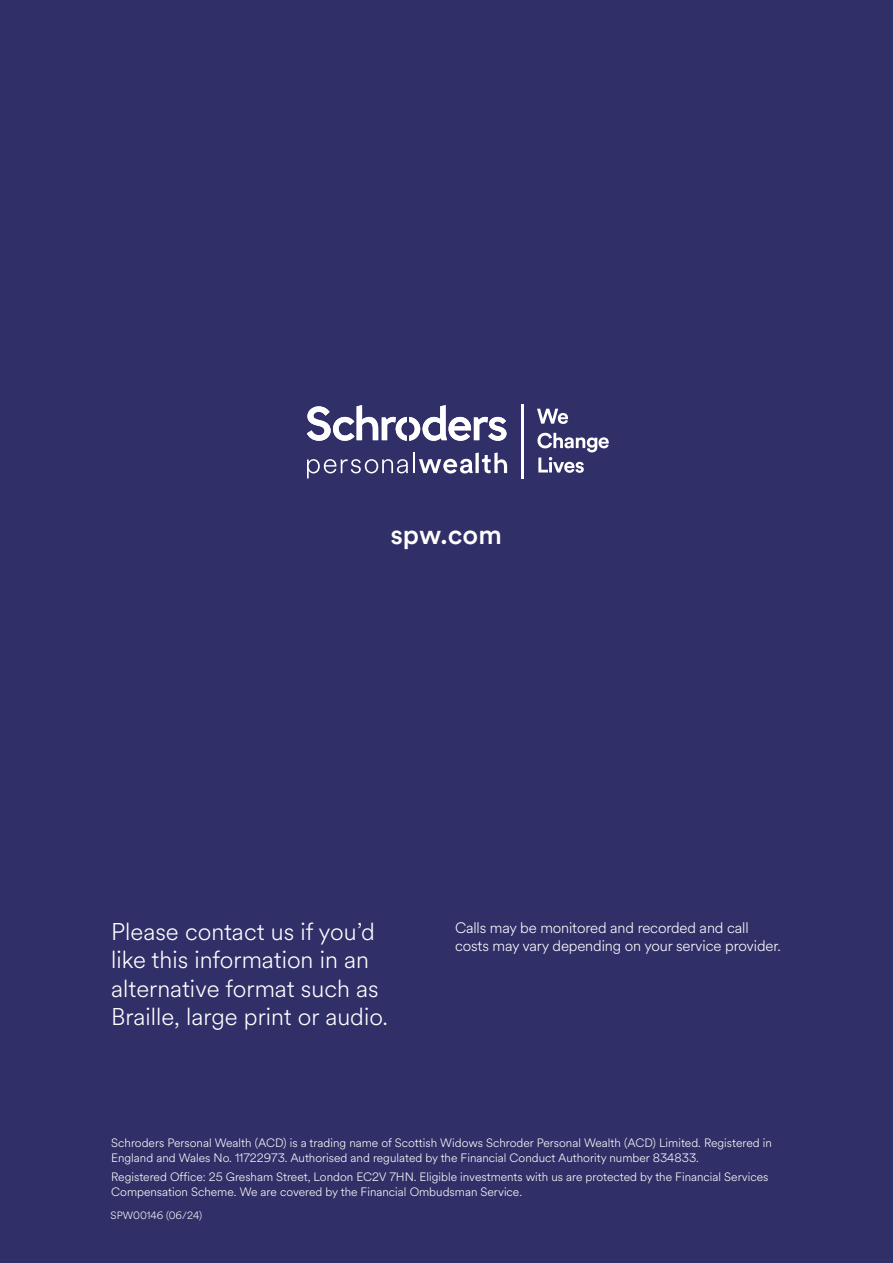
<style>
.page{position:relative;width:893px;height:1263px;background:#312f67}
.page>*{position:absolute;margin:0;border:0;box-sizing:border-box;transform-origin:0 0}
.BACK_COVER_URL{font:500 27px "Schroders Circular";color:#fff}
.BACK_COVER_DDA{font:300 24px/28.5px "Schroders Circular";color:#fff}
.BACK_COVER_YOUR_CALL{font:300 15px/18px "Schroders Circular";letter-spacing:-.01em;color:#fff}
.BACK_COVER_LEGAL{font:300 12px/15px "Schroders Circular";color:#fff}
.DOCREF{font:300 10.5px "Schroders Circular";color:#fff}
</style>
<div class="page">
<svg style="left:307px;top:405px;width:199px;height:36px"></svg>
<svg style="left:307px;top:452px;width:200px;height:26px"></svg>
<svg style="left:537px;top:433px;width:72px;height:40px"></svg>
<svg style="left:537px;top:409px;width:31px;height:15px"></svg>
<hr style="left:521px;top:404px;width:2px;height:74px;background:#fff">
<p class="BACK_COVER_URL" style="left:390px;top:516px;width:113px">spw.com</p>
<p class="BACK_COVER_DDA" style="left:111px;top:916px;width:278px">Please contact us if you’d like this information in an alternative format such as<br>Braille, large print or audio.</p>
<p class="BACK_COVER_YOUR_CALL" style="left:455px;top:918px;width:327px">Calls may be monitored and recorded and call costs may vary depending on your service provider.</p>
<p class="BACK_COVER_LEGAL" style="left:111px;top:1135px;width:662px">Schroders Personal Wealth (ACD) is a trading name of Scottish Widows Schroder Personal Wealth (ACD) Limited. Registered in<br>England and Wales No. 11722973. Authorised and regulated by the Financial Conduct Authority number 834833.</p>
<p class="BACK_COVER_LEGAL" style="left:111px;top:1169px;width:659px">Registered Office: 25 Gresham Street, London EC2V 7HN. Eligible investments with us are protected by the Financial Services<br>Compensation Scheme. We are covered by the Financial Ombudsman Service.</p>
<p class="DOCREF" style="left:111px;top:1208px;width:93px">SPW00146 (06/24)</p>
</div>
